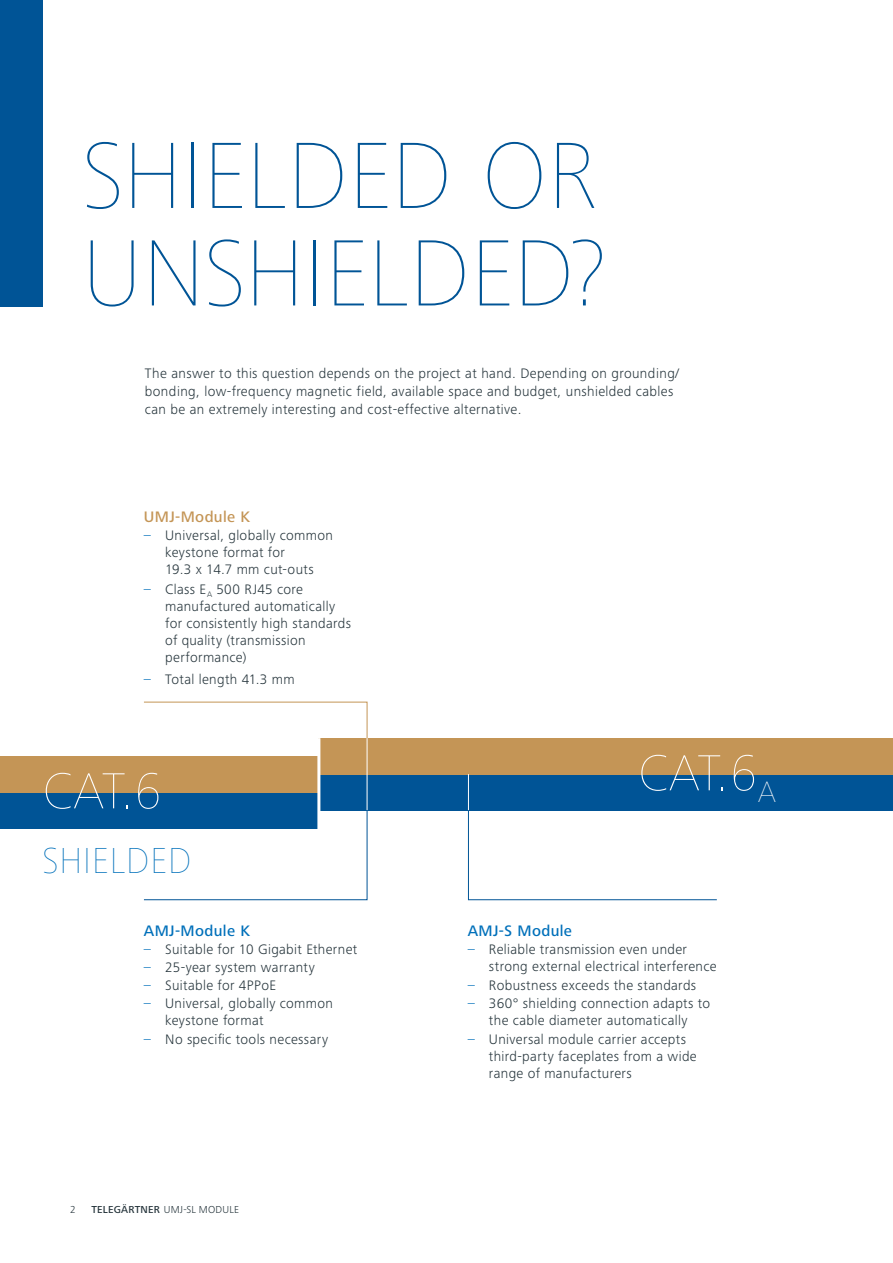
<style>
.page{position:relative;width:893px;height:1263px;background:#fff}
.page>*{position:absolute;margin:0;border:0;box-sizing:border-box;transform-origin:0 0}
.t1{font:900 97.5px/97.5px "Frutiger Next Pro";color:#005496}
.t2{font:900 52.5px "Frutiger Next Pro";letter-spacing:-.01em;color:#fff}
.t3{font:900 37.5px "Frutiger Next Pro";letter-spacing:.025em;color:#0070ba}
.t4{font:500 15.75px "Frutiger Next Pro";letter-spacing:.025em;color:#0070ba}
.t5{font:500 15.75px "Frutiger Next Pro";letter-spacing:.025em;color:#c49556}
.t6{font:300 14.25px/17.1px "Frutiger Next Pro";letter-spacing:.025em;color:#25343b}
.t7{font:300 10.5px "Frutiger Next Pro";letter-spacing:.02em;color:#25343b}
.s1{color:#0070ba}
.s2{font-weight:500}
</style>
<div class="page">
<div style="left:0;top:792px;width:319px;height:36px;background:#005496"></div>
<div style="left:319px;top:774px;width:574px;height:36px;background:#005496"></div>
<div style="left:0;top:756px;width:319px;height:36px;background:#c49556"></div>
<div style="left:319px;top:738px;width:574px;height:36px;background:#c49556"></div>
<div style="left:0;top:0;width:43px;height:306px;background:#005496"></div>
<hr style="left:317px;top:738px;width:3px;height:94px;background:#fff">
<svg style="left:143px;top:781px;width:225px;height:119px"></svg>
<svg style="left:144px;top:701px;width:224px;height:46px"></svg>
<svg style="left:468px;top:810px;width:250px;height:90px"></svg>
<hr style="left:367px;top:738px;width:1px;height:72px;background:#fff">
<hr style="left:468px;top:774px;width:1px;height:36px;background:#fff">
<h1 class="t1" style="left:82px;top:127px;width:525px">SHIELDED OR<br>UNSHIELDED?</h1>
<p class="t6" style="left:145px;top:364px;width:536px;line-height:18px">The answer to this question depends on the project at hand. Depending on grounding/ bonding, low-frequency magnetic field, available space and budget, unshielded cables can be an extremely interesting and cost-effective alternative.</p>
<p class="t5" style="left:144px;top:508px;width:108px">UMJ-Module K</p>
<p class="t6" style="left:165px;top:527px;width:169px;text-indent:-21px"><span class="s1">–</span> Universal, globally common keystone format for<br>19.3 x 14.7 mm cut-outs</p>
<p class="t6" style="left:165px;top:581px;width:187px;text-indent:-21px"><span class="s1">–</span> Class E<sub>A</sub> 500 RJ45 core manufactured automatically for consistently high standards of quality (transmission performance)</p>
<p class="t6" style="left:144px;top:671px;width:152px"><span class="s1">–</span> Total length 41.3 mm</p>
<h2 class="t2" style="left:43px;top:761px;width:120px">CAT.6</h2>
<h3 class="t3" style="left:43px;top:839px;width:151px">SHIELDED</h3>
<p class="t4" style="left:144px;top:922px;width:108px">AMJ-Module K</p>
<p class="t6" style="left:144px;top:941px;width:215px"><span class="s1">–</span> Suitable for 10 Gigabit Ethernet</p>
<p class="t6" style="left:144px;top:959px;width:172px"><span class="s1">–</span> 25-year system warranty</p>
<p class="t6" style="left:144px;top:977px;width:134px"><span class="s1">–</span> Suitable for 4PPoE</p>
<p class="t6" style="left:165px;top:995px;width:169px;text-indent:-21px"><span class="s1">–</span> Universal, globally common keystone format</p>
<p class="t6" style="left:144px;top:1031px;width:186px"><span class="s1">–</span> No specific tools necessary</p>
<p class="t7" style="left:70px;top:1204px;width:7px">2</p>
<p class="t7" style="left:91px;top:1204px;width:149px"><span class="s2">TELEGÄRTNER</span> UMJ-SL MODULE</p>
<h2 class="t2" style="left:638px;top:743px;width:139px">CAT.6<sub>A</sub></h2>
<p class="t4" style="left:468px;top:922px;width:106px">AMJ-S Module</p>
<p class="t6" style="left:489px;top:941px;width:229px;text-indent:-21px"><span class="s1">–</span> Reliable transmission even under strong external electrical interference</p>
<p class="t6" style="left:468px;top:977px;width:230px"><span class="s1">–</span> Robustness exceeds the standards</p>
<p class="t6" style="left:468px;top:995px;width:244px;text-align:center"><span class="s1">–</span> 360° shielding connection adapts to the cable diameter automatically</p>
<p class="t6" style="left:489px;top:1031px;width:209px;text-indent:-21px"><span class="s1">–</span> Universal module carrier accepts third-party faceplates from a wide range of manufacturers</p>
</div>
